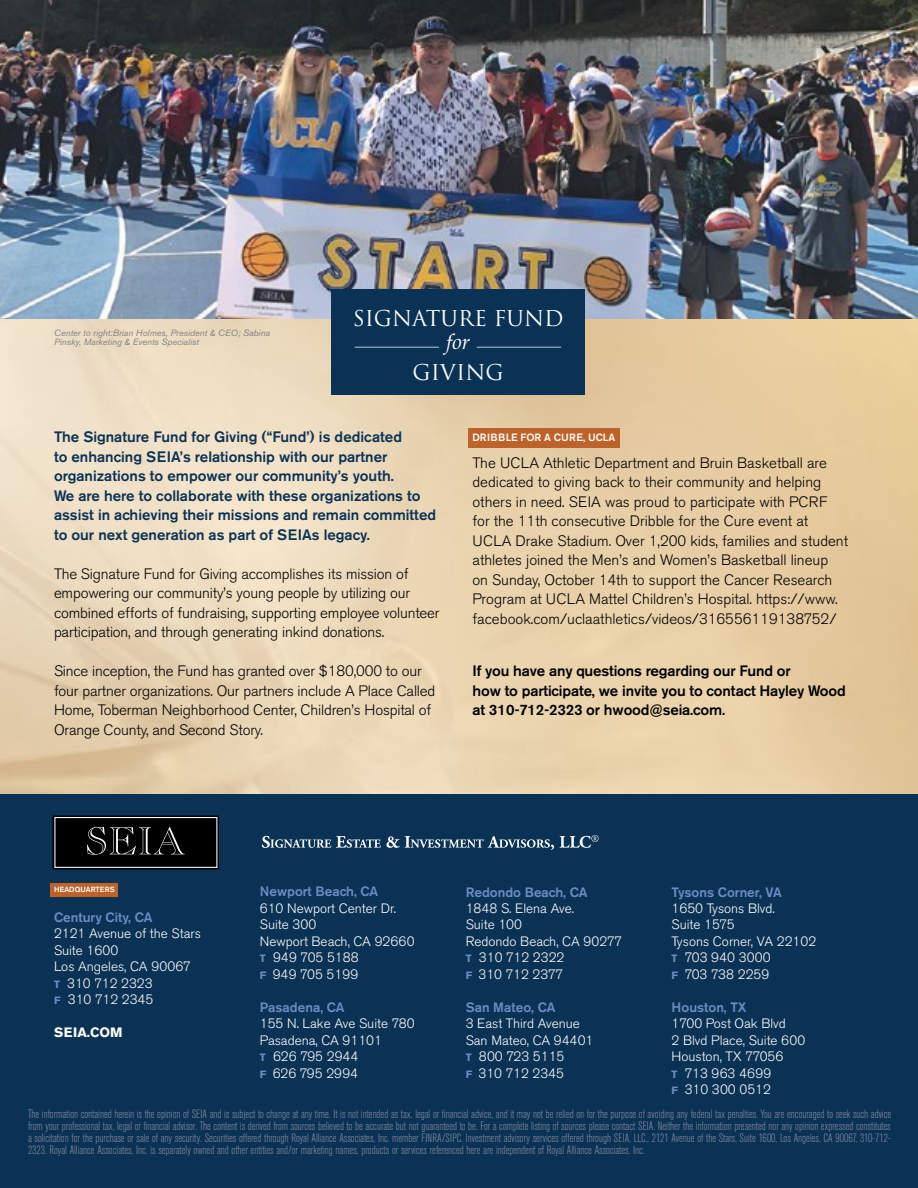
<style>
.page{position:relative;width:918px;height:1188px;background:#fff}
.page>*{position:absolute;margin:0;border:0;box-sizing:border-box;transform-origin:0 0}
.t1{font:21.3px "Trajan";color:#fff}
.t2{font:italic 21.3px "Palatino";color:#fff}
.t3{font:300 15px/19.5px "Akzidenz Grotesk BE";color:#000}
.t4{font:500 15px/19.5px "Akzidenz Grotesk BE";color:#0a3255}
.t5{font:500 15px/19.5px "Akzidenz Grotesk BE";letter-spacing:-.01em;color:#000}
.t6{font:300 13.5px/16.5px "Akzidenz Grotesk BE";color:#fff}
.t7{font:500 13.5px "Akzidenz Grotesk BE";color:#6d8cc3}
.t8{font:700 13.5px "Akzidenz Grotesk BE";color:#fff}
.t9{font:300 condensed 12px/12px "Akzidenz Grotesk BE";color:#8a8ea3;text-align:justify}
.t10{font:500 10.5px "Akzidenz Grotesk BE";color:#fff}
.t11{font:italic 9px/9px "Akzidenz Grotesk BE";color:#808285}
.t12{font:500 7.5px "Akzidenz Grotesk BE";color:#fff}
.s1{font-weight:700;font-size:10.5px;color:#6d8cc3}
</style>
<div class="page">
<img style="left:0;top:319px;width:918px;height:476px">
<div style="left:0;top:795px;width:918px;height:393px;background:#0a3255"></div>
<svg style="left:262px;top:836px;width:292px;height:14px"></svg>
<svg style="left:560px;top:835px;width:39px;height:13px"></svg>
<div style="left:53px;top:815px;width:166px;height:54px;border:2px solid #000"></div>
<div style="left:55px;top:818px;width:162px;height:49px;background:#000"></div>
<svg style="left:87px;top:826px;width:98px;height:29px"></svg>
<div style="left:54px;top:817px;width:163px;height:51px;border:1px solid #fff"></div>
<div style="left:51px;top:883px;width:67px;height:14px;background:#bd6228"></div>
<img style="left:0;top:0;width:918px;height:319px">
<div style="left:468px;top:429px;width:152px;height:19px;background:#bd6228"></div>
<div style="left:331px;top:289px;width:254px;height:106px;background:#0a3255"></div>
<hr style="left:355px;top:347px;width:84px;height:1px;background:#bcc4df">
<hr style="left:477px;top:347px;width:84px;height:1px;background:#bcc4df">
<p class="t11" style="left:54px;top:329px;width:218px">Center to right:Brian Holmes, President &amp; CEO; Sabina<br>Pinsky, Marketing &amp; Events Specialist</p>
<h1 class="t1" style="left:353px;top:305px;width:213px">SIGNATURE FUND</h1>
<h1 class="t1" style="left:413px;top:359px;width:93px">GIVING</h1>
<h1 class="t2" style="left:446px;top:330px;width:25px">for</h1>
<p class="t4" style="left:54px;top:427px;width:384px">The Signature Fund for Giving (“Fund’) is dedicated<br>to enhancing SEIA’s relationship with our partner organizations to empower our community’s youth.<br>We are here to collaborate with these organizations to assist in achieving their missions and remain committed to our next generation as part of SEIAs legacy.</p>
<p class="t3" style="left:54px;top:564px;width:387px">The Signature Fund for Giving accomplishes its mission of empowering our community’s young people by utilizing our combined efforts of fundraising, supporting employee volunteer participation, and through generating inkind donations.</p>
<p class="t3" style="left:54px;top:661px;width:383px">Since inception, the Fund has granted over $180,000 to our four partner organizations. Our partners include A Place Called Home, Toberman Neighborhood Center, Children’s Hospital of Orange County, and Second Story.</p>
<p class="t5" style="left:472px;top:661px;width:375px">If you have any questions regarding our Fund or<br>how to participate, we invite you to contact Hayley Wood at 310-712-2323 or hwood@seia.com.</p>
<p class="t10" style="left:472px;top:431px;width:144px">DRIBBLE FOR A CURE, UCLA</p>
<p class="t3" style="left:472px;top:453px;width:377px">The UCLA Athletic Department and Bruin Basketball are dedicated to giving back to their community and helping others in need. SEIA was proud to participate with PCRF for the 11th consecutive Dribble for the Cure event at UCLA Drake Stadium. Over 1,200 kids, families and student athletes joined the Men’s and Women’s Basketball lineup<br>on Sunday, October 14th to support the Cancer Research Program at UCLA Mattel Children’s Hospital. https://www. facebook.com/uclaathletics/videos/316556119138752/</p>
<p class="t12" style="left:54px;top:885px;width:62px">HEADQUARTERS</p>
<p class="t7" style="left:54px;top:909px;width:100px">Century City, CA</p>
<p class="t6" style="left:54px;top:926px;width:148px">2121 Avenue of the Stars<br>Suite 1600<br>Los Angeles, CA 90067<br><span class="s1">T</span> 310 712 2323<br><span class="s1">F</span> 310 712 2345</p>
<p class="t8" style="left:54px;top:1025px;width:70px">SEIA.COM</p>
<p class="t7" style="left:260px;top:883px;width:120px">Newport Beach, CA</p>
<p class="t6" style="left:260px;top:900px;width:156px">610 Newport Center Dr.<br>Suite 300<br>Newport Beach, CA 92660<br><span class="s1">T</span> 949 705 5188<br><span class="s1">F</span> 949 705 5199</p>
<p class="t7" style="left:260px;top:999px;width:86px">Pasadena, CA</p>
<p class="t6" style="left:260px;top:1016px;width:156px">155 N. Lake Ave Suite 780<br>Pasadena, CA 91101<br><span class="s1">T</span> 626 795 2944<br><span class="s1">F</span> 626 795 2994</p>
<p class="t7" style="left:466px;top:884px;width:123px">Redondo Beach, CA</p>
<p class="t6" style="left:466px;top:900px;width:158px">1848 S. Elena Ave.<br>Suite 100<br>Redondo Beach, CA 90277<br><span class="s1">T</span> 310 712 2322<br><span class="s1">F</span> 310 712 2377</p>
<p class="t7" style="left:466px;top:999px;width:91px">San Mateo, CA</p>
<p class="t6" style="left:466px;top:1016px;width:129px">3 East Third Avenue<br>San Mateo, CA 94401<br><span class="s1">T</span> 800 723 5115<br><span class="s1">F</span> 310 712 2345</p>
<p class="t7" style="left:672px;top:884px;width:112px">Tysons Corner, VA</p>
<p class="t6" style="left:672px;top:900px;width:146px">1650 Tysons Blvd.<br>Suite 1575<br>Tysons Corner, VA 22102<br><span class="s1">T</span> 703 940 3000<br><span class="s1">F</span> 703 738 2259</p>
<p class="t7" style="left:672px;top:999px;width:77px">Houston, TX</p>
<p class="t6" style="left:672px;top:1016px;width:135px">1700 Post Oak Blvd<br>2 Blvd Place, Suite 600<br>Houston, TX 77056<br><span class="s1">T</span> 713 963 4699<br><span class="s1">F</span> 310 300 0512</p>
<p class="t9" style="left:28px;top:1108px;width:865px">The information contained herein is the opinion of SEIA and is subject to change at any time. It is not intended as tax, legal or financial advice, and it may not be relied on for the purpose of avoiding any federal tax penalties. You are encouraged to seek such advice from your professional tax, legal or financial advisor. The content is derived from sources believed to be accurate but not guaranteed to be. For a complete listing of sources please contact SEIA. Neither the information presented nor any opinion expressed constitutes a solicitation for the purchase or sale of any security. Securities offered through Royal Alliance Associates, Inc. member FINRA/SIPC. Investment advisory services offered through SEIA, LLC., 2121 Avenue of the Stars, Suite 1600, Los Angeles, CA 90067, 310-712- 2323. Royal Alliance Associates, Inc. is separately owned and other entities and/or marketing names, products or services referenced here are independent of Royal Alliance Associates, Inc.</p>
</div>
